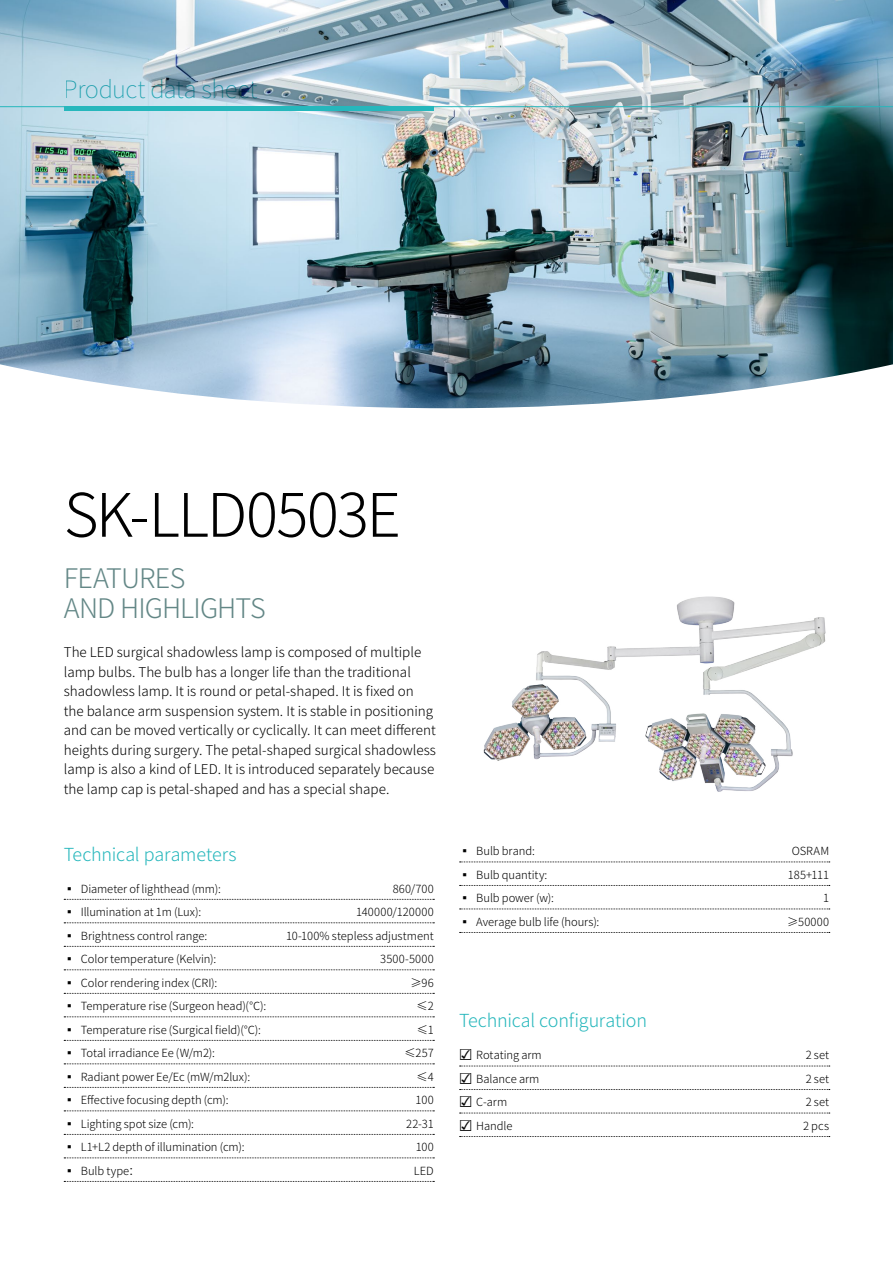
<style>
.page{position:relative;width:893px;height:1263px;background:#fff}
.page>*{position:absolute;margin:0;border:0;box-sizing:border-box;transform-origin:0 0}
.t1{font:300 60px "Noto Sans CJ Ksc";letter-spacing:-.035em;color:#000}
.t2{font:300 27px/30px "Noto Sans CJ Ksc";letter-spacing:-.035em;color:#638786}
.t3{font:100 24px "Noto Sans CJ Ksc";letter-spacing:-.025em;color:#26b7bc}
.t4{font:300 18px "Noto Sans CJ Ksc";letter-spacing:-.01em;color:#26b7bc}
.t5{font:300 13.5px/19.5px "Noto Sans CJ Ksc";color:#000}
.t6{font:300 11.25px "Noto Sans CJ Ksc";color:#000}
.t7{font:300 11.25px "Noto Sans CJ Ksc";letter-spacing:.025em;color:#000}
.t8{font:300 11.25px "Noto Sans CJ Ksc";letter-spacing:.02em;color:#000}
.s1{font-family:"Arial Unicode MS";font-weight:400;font-size:18px}
</style>
<div class="page">
<img style="left:0;top:0;width:893px;height:408px">
<svg style="left:64px;top:899px;width:370px;height:1px"></svg>
<svg style="left:64px;top:922px;width:370px;height:1px"></svg>
<svg style="left:64px;top:946px;width:370px;height:1px"></svg>
<svg style="left:64px;top:969px;width:370px;height:1px"></svg>
<svg style="left:64px;top:993px;width:370px;height:1px"></svg>
<svg style="left:64px;top:1016px;width:370px;height:1px"></svg>
<svg style="left:64px;top:1040px;width:370px;height:1px"></svg>
<svg style="left:64px;top:1063px;width:370px;height:1px"></svg>
<svg style="left:64px;top:1087px;width:370px;height:1px"></svg>
<svg style="left:64px;top:1110px;width:370px;height:1px"></svg>
<svg style="left:64px;top:1134px;width:370px;height:1px"></svg>
<svg style="left:64px;top:1157px;width:370px;height:1px"></svg>
<svg style="left:64px;top:1181px;width:370px;height:1px"></svg>
<svg style="left:460px;top:861px;width:370px;height:1px"></svg>
<svg style="left:460px;top:885px;width:370px;height:1px"></svg>
<svg style="left:460px;top:908px;width:370px;height:1px"></svg>
<svg style="left:460px;top:932px;width:370px;height:1px"></svg>
<svg style="left:460px;top:1066px;width:370px;height:1px"></svg>
<svg style="left:460px;top:1089px;width:370px;height:1px"></svg>
<svg style="left:460px;top:1113px;width:370px;height:1px"></svg>
<svg style="left:460px;top:1136px;width:370px;height:1px"></svg>
<hr style="left:0;top:106px;width:893px;height:1px;background:#26b7bc">
<hr style="left:64px;top:107px;width:370px;height:4px;background:#26b7bc">
<img style="left:483px;top:596px;width:343px;height:196px">
<h3 class="t3" style="left:64px;top:75px;width:195px">Product data sheet</h3>
<h1 class="t1" style="left:64px;top:481px;width:339px">SK-LLD0503E</h1>
<h2 class="t2" style="left:64px;top:564px;width:200px">Features<br>and Highlights</h2>
<p class="t5" style="left:64px;top:643px;width:374px">The LED surgical shadowless lamp is composed of multiple lamp bulbs. The bulb has a longer life than the traditional shadowless lamp. It is round or petal-shaped. It is fixed on the balance arm suspension system. It is stable in positioning and can be moved vertically or cyclically. It can meet different heights during surgery. The petal-shaped surgical shadowless lamp is also a kind of LED. It is introduced separately because the lamp cap is petal-shaped and has a special shape.</p>
<h3 class="t4" style="left:64px;top:844px;width:174px">Technical parameters</h3>
<p class="t6" style="left:64px;top:882px;width:159px">▪ Diameter of lighthead (mm):</p>
<p class="t6" style="left:393px;top:882px;width:42px">860/700</p>
<p class="t6" style="left:64px;top:905px;width:139px">▪ I llumination at 1m (Lux):</p>
<p class="t7" style="left:356px;top:905px;width:79px">140000/120000</p>
<p class="t6" style="left:64px;top:929px;width:145px">▪ Brightness control range:</p>
<p class="t6" style="left:286px;top:929px;width:149px">10-100% stepless adjustment</p>
<p class="t6" style="left:64px;top:953px;width:154px">▪ Color temperature (Kelvin):</p>
<p class="t8" style="left:380px;top:953px;width:55px">3500-5000</p>
<p class="t6" style="left:64px;top:976px;width:155px">▪ Color rendering index (CRI):</p>
<p class="t6" style="left:410px;top:976px;width:25px">≥96</p>
<p class="t6" style="left:64px;top:1000px;width:204px">▪ Temperature rise (Surgeon head)(℃):</p>
<p class="t6" style="left:417px;top:1000px;width:19px">≤2</p>
<p class="t6" style="left:64px;top:1023px;width:199px">▪ Temperature rise (Surgical field)(℃):</p>
<p class="t6" style="left:417px;top:1023px;width:18px">≤1</p>
<p class="t6" style="left:64px;top:1047px;width:153px">▪ Total irradiance Ee (W/m2):</p>
<p class="t6" style="left:404px;top:1047px;width:31px">≤257</p>
<p class="t6" style="left:64px;top:1070px;width:188px">▪ Radiant power Ee/Ec (mW/m2lux):</p>
<p class="t6" style="left:416px;top:1070px;width:19px">≤4</p>
<p class="t6" style="left:64px;top:1094px;width:166px">▪ Effective focusing depth (cm):</p>
<p class="t6" style="left:416px;top:1094px;width:20px">100</p>
<p class="t6" style="left:64px;top:1117px;width:132px">▪ Lighting spot size (cm):</p>
<p class="t6" style="left:406px;top:1117px;width:29px">22-31</p>
<p class="t6" style="left:64px;top:1141px;width:182px">▪ L1+L2 depth of illumination (cm):</p>
<p class="t6" style="left:416px;top:1141px;width:20px">100</p>
<p class="t6" style="left:64px;top:1164px;width:78px">▪ Bulb type：</p>
<p class="t6" style="left:414px;top:1164px;width:21px">LED</p>
<p class="t6" style="left:459px;top:845px;width:77px">▪ Bulb brand:</p>
<p class="t6" style="left:792px;top:845px;width:39px">OSRAM</p>
<p class="t6" style="left:459px;top:868px;width:90px">▪ Bulb quantity:</p>
<p class="t6" style="left:788px;top:868px;width:43px">185+111</p>
<p class="t6" style="left:459px;top:892px;width:96px">▪ Bulb power (w):</p>
<p class="t6" style="left:823px;top:892px;width:8px">1</p>
<p class="t6" style="left:459px;top:915px;width:142px">▪ Average bulb life (hours):</p>
<p class="t6" style="left:787px;top:915px;width:43px">≥50000</p>
<h3 class="t4" style="left:459px;top:1010px;width:189px">Technical configuration</h3>
<p class="t6" style="left:459px;top:1049px;width:84px"><span class="s1">☑</span> Rotating arm</p>
<p class="t6" style="left:806px;top:1049px;width:25px">2 set</p>
<p class="t6" style="left:459px;top:1072px;width:82px"><span class="s1">☑</span> Balance arm</p>
<p class="t6" style="left:806px;top:1072px;width:25px">2 set</p>
<p class="t6" style="left:459px;top:1096px;width:50px"><span class="s1">☑</span> C-arm</p>
<p class="t6" style="left:806px;top:1096px;width:25px">2 set</p>
<p class="t6" style="left:459px;top:1119px;width:55px"><span class="s1">☑</span> Handle</p>
<p class="t6" style="left:803px;top:1119px;width:28px">2 pcs</p>
</div>
